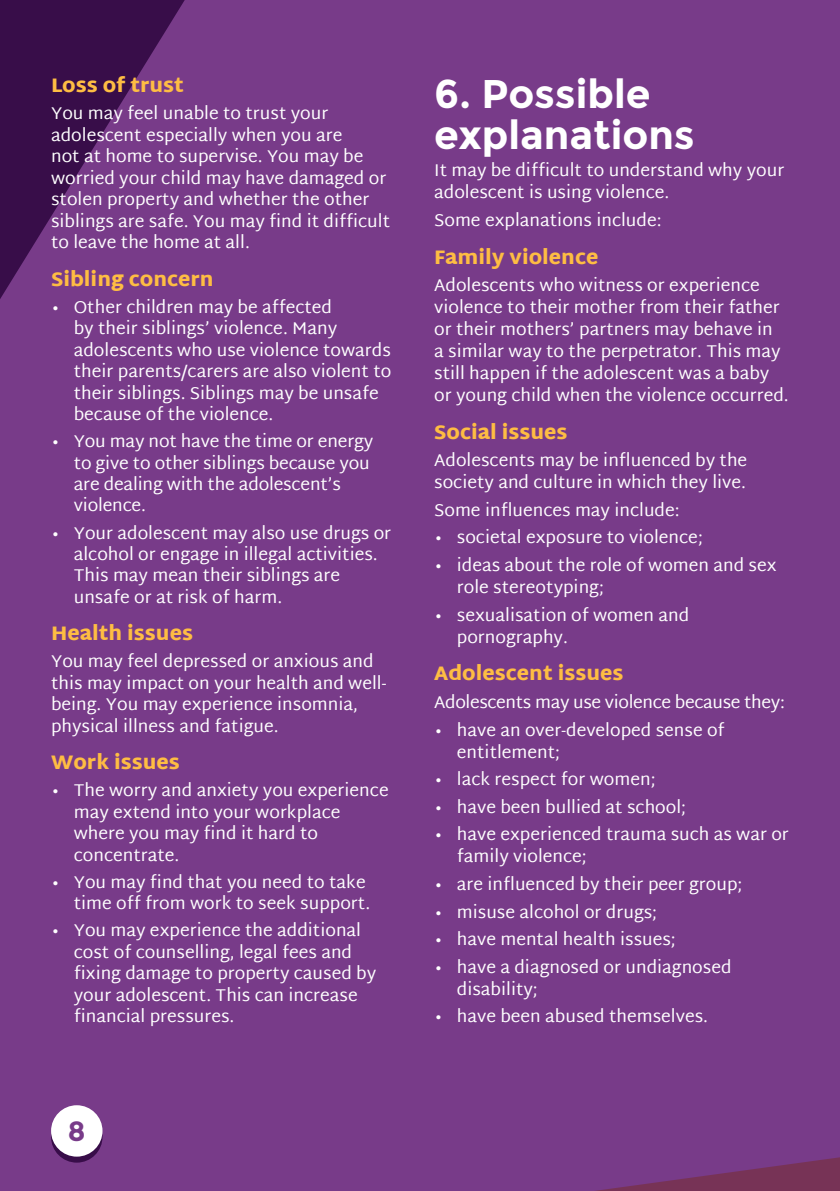
<style>
.page{position:relative;width:840px;height:1191px;background:#fff}
.page>*{position:absolute;margin:0;border:0;box-sizing:border-box;transform-origin:0 0}
.Heading{font:700 40px/40.6px "Montserrat";color:#fff}
.t1{font:700 27.6px "Montserrat";color:#783b89}
.Sub_head{font:900 20px "Martel Sans";color:#febd43}
.Body_copy{font:17.4px/21.4px "Martel Sans";color:#fff}
.Body_copy-2{font:17.4px "Martel Sans";letter-spacing:-.02em;color:#fff}
</style>
<div class="page">
<div style="left:0;top:0;width:839px;height:1191px;background:#783b89"></div>
<svg style="left:595px;top:1157px;width:244px;height:34px"></svg>
<svg style="left:51px;top:1111px;width:51px;height:51px"></svg>
<div style="left:51px;top:1105px;width:51px;height:51px;background:#fff;border-radius:50%"></div>
<svg style="left:0;top:0;width:185px;height:299px"></svg>
<p class="Sub_head" style="left:51px;top:74px;width:134px">Loss of trust</p>
<p class="Body_copy" style="left:51px;top:103px;width:340px">You may feel unable to trust your adolescent especially when you are<br>not at home to supervise. You may be worried your child may have damaged or stolen property and whether the other siblings are safe. You may find it difficult to leave the home at all.</p>
<p class="Sub_head" style="left:51px;top:267px;width:164px">Sibling concern</p>
<p class="Body_copy" style="left:74px;top:296px;width:319px;text-indent:-23px">• Other children may be affected<br>by their siblings’ violence. Many adolescents who use violence towards their parents/carers are also violent to their siblings. Siblings may be unsafe because of the violence.</p>
<p class="Body_copy" style="left:74px;top:430px;width:301px;text-indent:-23px">• You may not have the time or energy to give to other siblings because you are dealing with the adolescent’s violence.</p>
<p class="Body_copy" style="left:74px;top:522px;width:319px;text-indent:-23px">• Your adolescent may also use drugs or alcohol or engage in illegal activities.<br>This may mean their siblings are unsafe or at risk of harm.</p>
<p class="Sub_head" style="left:51px;top:622px;width:143px">Health issues</p>
<p class="Body_copy" style="left:51px;top:651px;width:336px">You may feel depressed or anxious and this may impact on your health and well&shy;being. You may experience insomnia, physical illness and fatigue.</p>
<p class="Sub_head" style="left:51px;top:750px;width:130px">Work issues</p>
<p class="Body_copy" style="left:74px;top:779px;width:316px;text-indent:-23px">• The worry and anxiety you experience may extend into your workplace where you may find it hard to concentrate.</p>
<p class="Body_copy" style="left:51px;top:871px;width:320px;text-align:right">• You may find that you need to take time off from work to seek support.</p>
<p class="Body_copy" style="left:74px;top:919px;width:304px;text-indent:-23px">• You may experience the additional cost of counselling, legal fees and fixing damage to property caused by your adolescent. This can increase financial pressures.</p>
<h2 class="t1" style="left:68px;top:1114px;width:19px">8</h2>
<p class="Heading" style="left:434px;top:74px;width:262px">6. Possible explanations</p>
<p class="Body_copy" style="left:434px;top:159px;width:351px;line-height:22px">It may be difficult to understand why your adolescent is using violence.</p>
<p class="Body_copy" style="left:434px;top:209px;width:229px">Some explanations include:</p>
<p class="Sub_head" style="left:434px;top:245px;width:166px">Family violence</p>
<p class="Body_copy" style="left:434px;top:274px;width:356px;line-height:22px">Adolescents who witness or experience violence to their mother from their father or their mothers’ partners may behave in<br>a similar way to the perpetrator. This may still happen if the adolescent was a baby or young child when the violence occurred.</p>
<p class="Sub_head" style="left:434px;top:420px;width:135px">Social issues</p>
<p class="Body_copy" style="left:434px;top:449px;width:314px;line-height:22px">Adolescents may be influenced by the society and culture in which they live.</p>
<p class="Body_copy" style="left:434px;top:499px;width:247px">Some influences may include:</p>
<p class="Body_copy" style="left:434px;top:527px;width:270px">• societal exposure to violence;</p>
<p class="Body_copy" style="left:456px;top:554px;width:321px;line-height:22px;text-indent:-23px">• ideas about the role of women and sex role stereotyping;</p>
<p class="Body_copy" style="left:456px;top:603px;width:234px;line-height:22px;text-indent:-23px">• sexualisation of women and pornography.</p>
<p class="Sub_head" style="left:434px;top:662px;width:191px">Adolescent issues</p>
<p class="Body_copy-2" style="left:434px;top:692px;width:352px">Adolescents may use violence because they:</p>
<p class="Body_copy" style="left:456px;top:718px;width:269px;line-height:22px;text-indent:-23px">• have an over-developed sense of entitlement;</p>
<p class="Body_copy" style="left:434px;top:768px;width:223px">• lack respect for women;</p>
<p class="Body_copy" style="left:434px;top:796px;width:253px">• have been bullied at school;</p>
<p class="Body_copy" style="left:456px;top:823px;width:333px;line-height:22px;text-indent:-23px">• have experienced trauma such as war or family violence;</p>
<p class="Body_copy" style="left:434px;top:873px;width:309px">• are influenced by their peer group;</p>
<p class="Body_copy" style="left:434px;top:900px;width:224px">• misuse alcohol or drugs;</p>
<p class="Body_copy" style="left:434px;top:928px;width:243px">• have mental health issues;</p>
<p class="Body_copy" style="left:456px;top:955px;width:276px;line-height:22px;text-indent:-23px">• have a diagnosed or undiagnosed disability;</p>
<p class="Body_copy" style="left:434px;top:1005px;width:275px">• have been abused themselves.</p>
</div>
